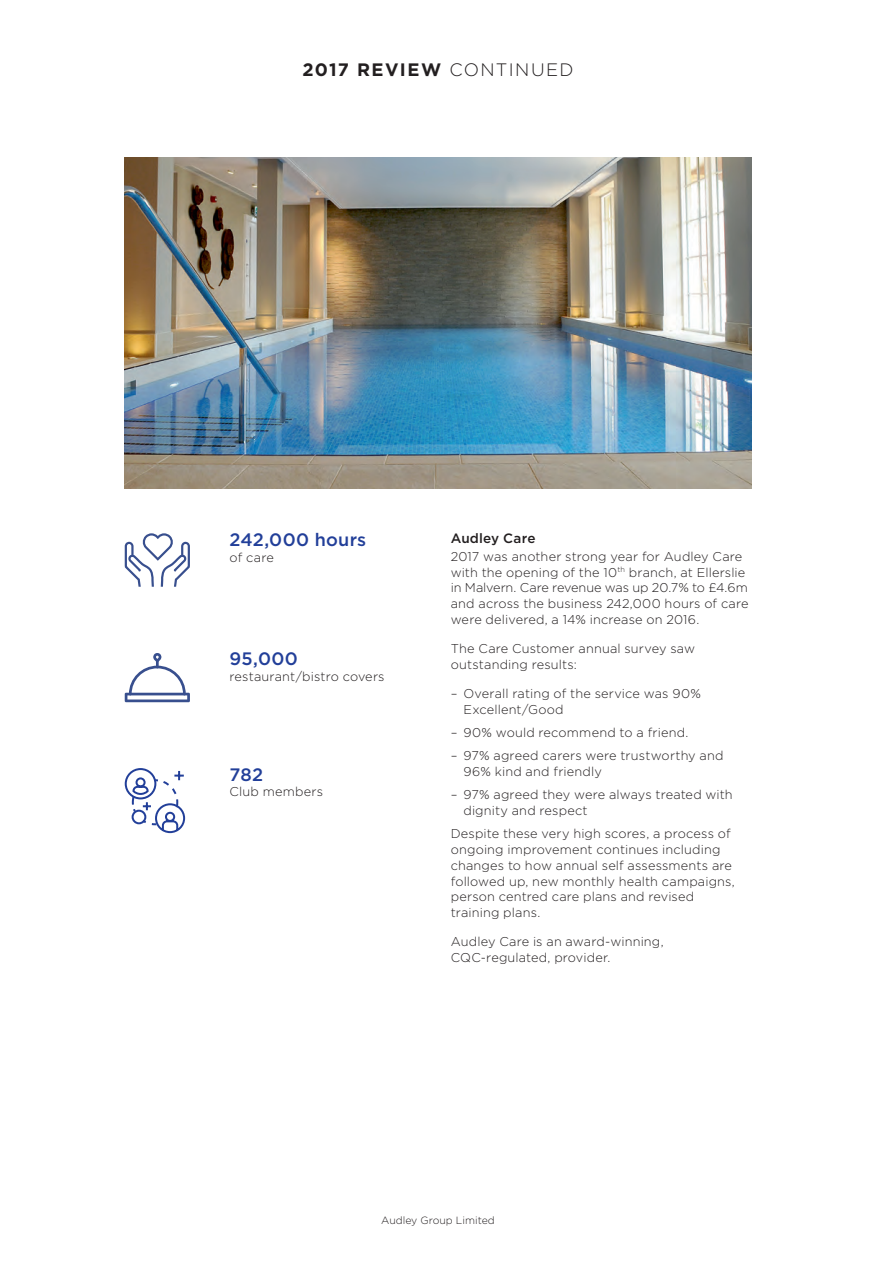
<style>
.page{position:relative;width:893px;height:1263px;background:#fff}
.page>*{position:absolute;margin:0;border:0;box-sizing:border-box;transform-origin:0 0}
.Subhead_0_No_Space_A{font:500 18px "Gotham";letter-spacing:.01em;color:#223f99}
.Page_Title{font:700 18px "Gotham";letter-spacing:.08em;color:#231f20}
.Subhead_2{font:500 13.5px "Gotham";letter-spacing:.01em;color:#231f20}
.Body_Copy{font:300 12.75px/15.8px "Gotham";letter-spacing:.01em;color:#231f20}
.t1{font:300 10.5px "Gotham";color:#231f20}
.s1{font-weight:300}
</style>
<div class="page">
<svg style="left:125px;top:533px;width:65px;height:54px"></svg>
<svg style="left:125px;top:653px;width:65px;height:49px"></svg>
<svg style="left:124px;top:768px;width:62px;height:66px"></svg>
<img style="left:125px;top:158px;width:626px;height:331px">
<p class="Page_Title" style="left:302px;top:58px;width:273px">2017 REVIEW <span class="s1">CONTINUED</span></p>
<p class="Subhead_0_No_Space_A" style="left:230px;top:528px;width:138px">242,000 hours</p>
<p class="Body_Copy" style="left:230px;top:549px;width:46px">of care</p>
<p class="Subhead_0_No_Space_A" style="left:230px;top:647px;width:70px">95,000</p>
<p class="Body_Copy" style="left:230px;top:668px;width:156px">restaurant/bistro covers</p>
<p class="Subhead_0_No_Space_A" style="left:230px;top:762px;width:35px">782</p>
<p class="Body_Copy" style="left:230px;top:784px;width:95px">Club members</p>
<p class="Subhead_2" style="left:451px;top:529px;width:86px">Audley Care</p>
<p class="Body_Copy" style="left:451px;top:548px;width:299px">2017 was another strong year for Audley Care with the opening of the 10<sup>th</sup> branch, at Ellerslie in Malvern. Care revenue was up 20.7% to £4.6m and across the business 242,000 hours of care were delivered, a 14% increase on 2016.</p>
<p class="Body_Copy" style="left:451px;top:640px;width:246px">The Care Customer annual survey saw outstanding results:</p>
<p class="Body_Copy" style="left:463px;top:685px;width:239px;text-indent:-13px">– Overall rating of the service was 90%<br>Excellent/Good</p>
<p class="Body_Copy" style="left:451px;top:724px;width:239px">– 90% would recommend to a friend.</p>
<p class="Body_Copy" style="left:463px;top:747px;width:262px;text-indent:-13px">– 97% agreed carers were trustworthy and<br>96% kind and friendly</p>
<p class="Body_Copy" style="left:463px;top:786px;width:271px;text-indent:-13px">– 97% agreed they were always treated with dignity and respect</p>
<p class="Body_Copy" style="left:451px;top:825px;width:286px">Despite these very high scores, a process of ongoing improvement continues including changes to how annual self assessments are followed up, new monthly health campaigns, person centred care plans and revised training plans.</p>
<p class="Body_Copy" style="left:451px;top:933px;width:214px">Audley Care is an award-winning,<br>CQC‑regulated, provider.</p>
<p class="t1" style="left:381px;top:1213px;width:115px">Audley Group Limited</p>
</div>
